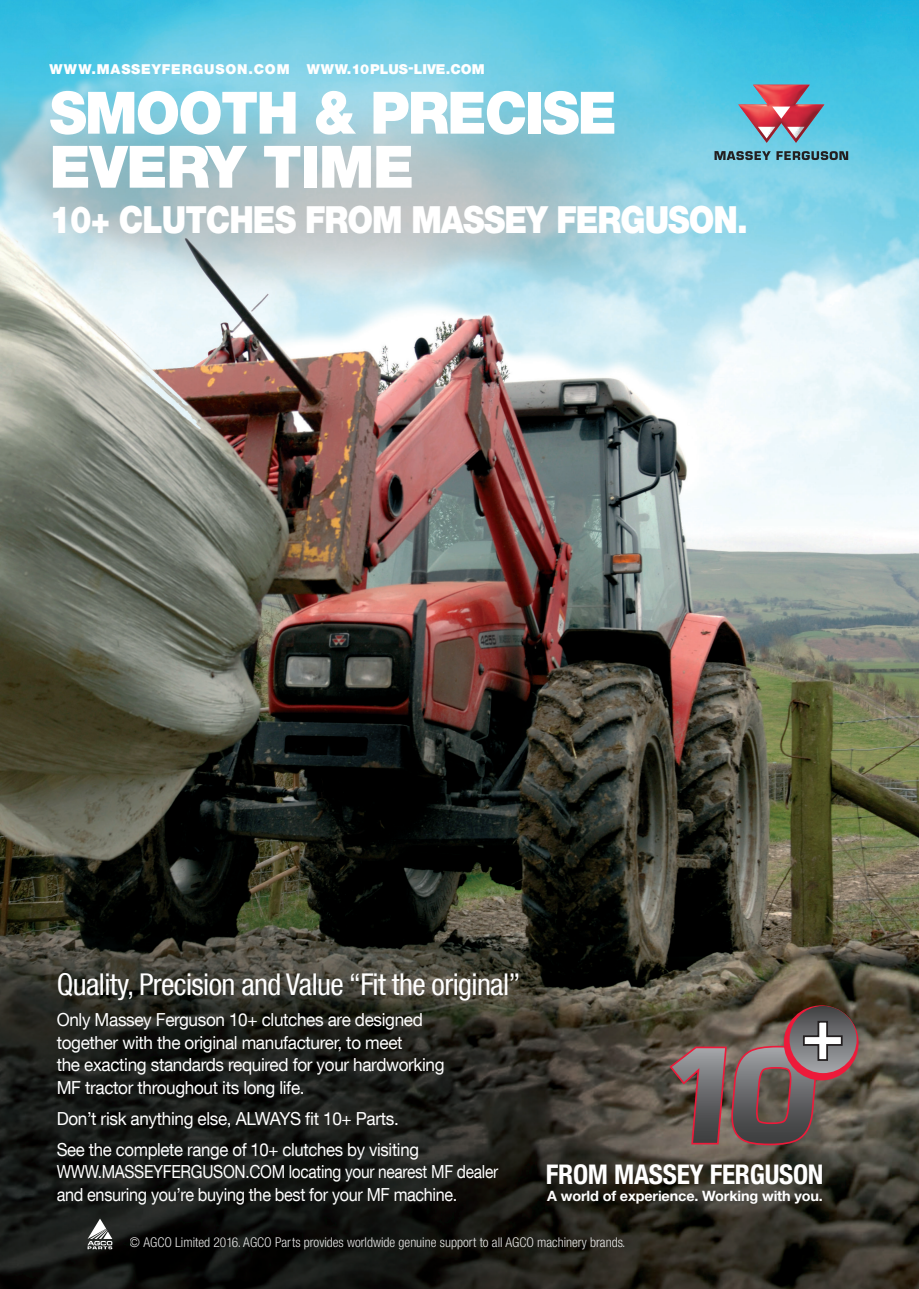
<style>
.page{position:relative;width:919px;height:1289px;background:#fff}
.page>*{position:absolute;margin:0;border:0;box-sizing:border-box;transform-origin:0 0}
.t1{font:900 58.5px/54px "Helvetica Neue";letter-spacing:-.03em;color:#fff;scale:.95 1}
.t2{font:900 37.5px "Helvetica Neue";letter-spacing:-.03em;color:#fff;scale:.86 1}
.t3{font:condensed 30px "Helvetica Neue LT Com";letter-spacing:-.02em;color:#fff}
.t4{font:700 condensed 27px "Helvetica Neue LT Com";letter-spacing:-.01em;color:#fff}
.t5{font:18px "Helvetica Neue LT Com";letter-spacing:-.02em;color:#fff;scale:.95 1}
.t6{font:18px/22.5px "Helvetica Neue LT Com";letter-spacing:-.02em;color:#fff;scale:.93 1}
.t7{font:700 14.25px "Helvetica Neue";letter-spacing:-.01em;color:#fff}
.t8{font:900 13.65px "Helvetica Neue";letter-spacing:.06em;color:#fff}
.t9{font:300 condensed 13.5px "Helvetica Neue LT Com";color:#fff}
</style>
<div class="page">
<img style="left:0;top:0;width:918px;height:1288px">
<svg style="left:714px;top:151px;width:56px;height:9px"></svg>
<svg style="left:776px;top:151px;width:72px;height:9px"></svg>
<svg style="left:738px;top:85px;width:86px;height:58px;background:#9e8395"></svg>
<svg style="left:783px;top:1005px;width:75px;height:75px"></svg>
<svg style="left:789px;top:1005px;width:67px;height:68px"></svg>
<svg style="left:669px;top:1019px;width:174px;height:126px;background:#74605d"></svg>
<svg style="left:87px;top:1218px;width:25px;height:31px"></svg>
<p class="t8" style="left:50px;top:61px;width:436px">WWW.MASSEYFERGUSON.COM WWW.10PLUS-LIVE.COM</p>
<p class="t1" style="left:50px;top:86px;width:598px">SMOOTH &amp; PRECISE<br>EVERY TIME</p>
<p class="t2" style="left:50px;top:197px;width:813px">10+ CLUTCHES FROM MASSEY FERGUSON.</p>
<p class="t3" style="left:57px;top:966px;width:465px">Quality, Precision and Value “Fit the original”</p>
<p class="t5" style="left:57px;top:1008px;width:387px">Only Massey Ferguson 10+ clutches are designed</p>
<p class="t5" style="left:57px;top:1031px;width:365px">together with the original manufacturer, to meet</p>
<p class="t5" style="left:57px;top:1053px;width:410px">the exacting standards required for your hardworking</p>
<p class="t5" style="left:57px;top:1076px;width:262px">MF tractor throughout its long life.</p>
<p class="t5" style="left:57px;top:1107px;width:361px">Don’t risk anything else, ALWAYS fit 10+ Parts.</p>
<p class="t6" style="left:57px;top:1137px;width:476px">See the complete range of 10+ clutches by visiting<br>WWW.MASSEYFERGUSON.COM locating your nearest MF dealer and ensuring you’re buying the best for your MF machine.</p>
<p class="t4" style="left:545px;top:1157px;width:279px">FROM MASSEY FERGUSON</p>
<p class="t7" style="left:547px;top:1187px;width:277px">A world of experience. Working with you.</p>
<p class="t9" style="left:130px;top:1234px;width:497px">© AGCO Limited 2016. AGCO Parts provides worldwide genuine support to all AGCO machinery brands.</p>
</div>
